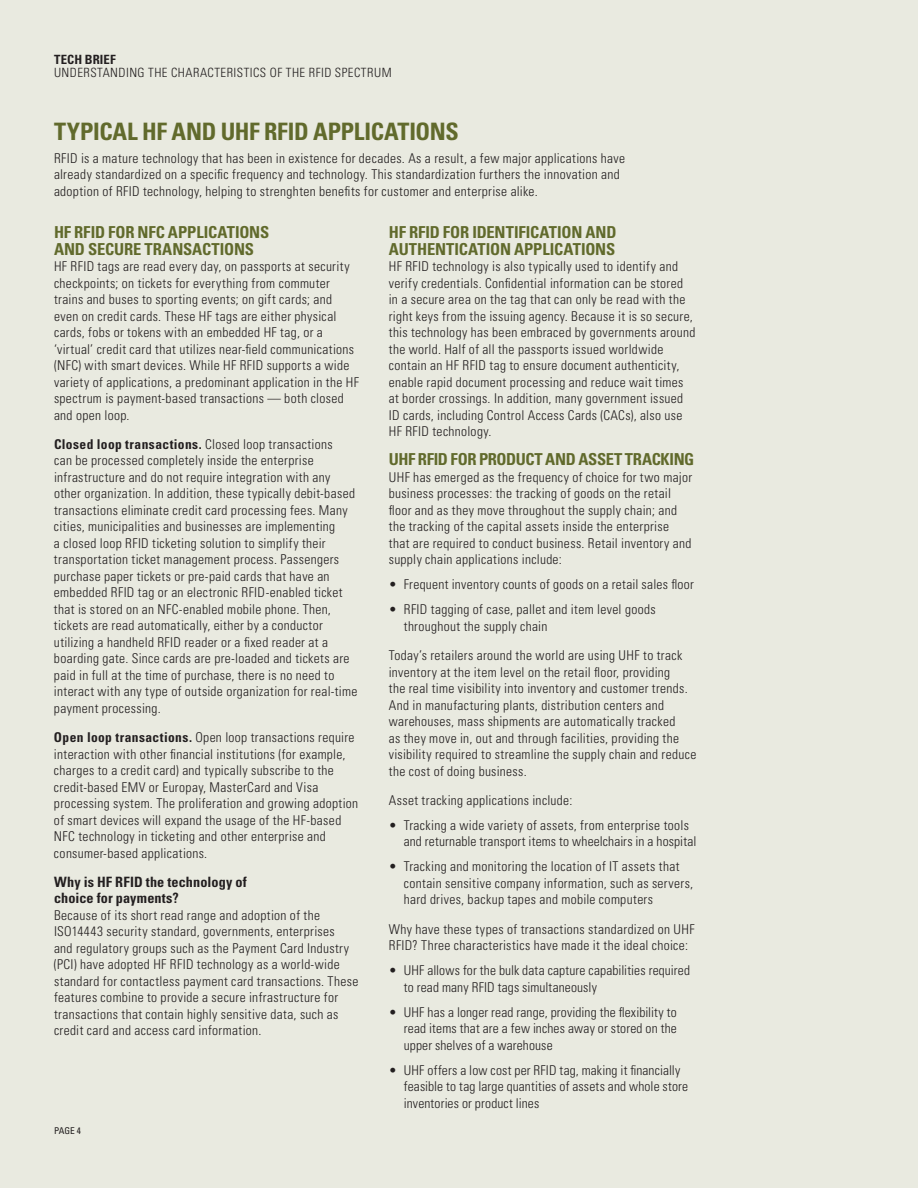
<style>
.page{position:relative;width:918px;height:1188px;background:#e9eae0}
.page>*{position:absolute;margin:0;border:0;box-sizing:border-box;transform-origin:0 0}
.t1{font:700 condensed 24px "Univers";letter-spacing:.015em;color:#616a2c}
.t2{font:700 condensed 24px "Univers";letter-spacing:.085em;color:#616a2c}
.t3{font:700 condensed 16.5px/16.5px "Univers";letter-spacing:.115em;color:#616a2c}
.t4{font:700 condensed 16.5px "Univers";letter-spacing:.065em;color:#616a2c}
.t5{font:700 condensed 16.5px "Univers";letter-spacing:.04em;color:#616a2c}
.t6{font:700 condensed 16.5px "Univers";letter-spacing:.03em;color:#616a2c}
.t7{font:700 condensed 16.5px "Univers";letter-spacing:.005em;color:#616a2c}
.t8{font:700 condensed 14.25px/16.5px "Univers";letter-spacing:.005em;color:#231f20}
.t9{font:300 condensed 13.5px/16.5px "Univers";letter-spacing:.025em;color:#231f20}
.t10{font:300 condensed 12.75px "Univers";letter-spacing:.035em;color:#231f20}
.t11{font:700 condensed 12.75px "Univers";letter-spacing:.01em;color:#231f20}
.t12{font:condensed 9.3px "Univers";color:#231f20}
.s1{font-weight:700}
</style>
<div class="page">
<p class="t11" style="left:54px;top:52px;width:63px">TECH BRIEF</p>
<p class="t10" style="left:54px;top:65px;width:257px">Understanding the characteristics of the RFID</p>
<p class="t10" style="left:335px;top:65px;width:58px">spectrum</p>
<h1 class="t1" style="left:54px;top:117px;width:214px">TYPICAL HF AND UHF RFID</h1>
<h1 class="t2" style="left:313px;top:117px;width:147px">APPLICATIONS</h1>
<p class="t9" style="left:54px;top:149px;width:573px;text-indent:27px">is a mature technology that has been in existence for decades. As a result, a few major applications have already standardized on a specific frequency and technology. This standardization furthers the innovation and adoption of RFID</p>
<p class="t9" style="left:54px;top:149px;width:3px">RFID</p>
<p class="t9" style="left:143px;top:182px;width:396px">technology, helping to strenghten benefits for customer and enterprise alike.</p>
<p class="t4" style="left:389px;top:222px;width:24px">HF RFID</p>
<p class="t7" style="left:443px;top:222px;width:175px">FOR IDENTIFICATION AND</p>
<p class="t4" style="left:389px;top:239px;width:5px">AUT</p>
<p class="t6" style="left:417px;top:239px;width:200px">HENTICATION APPLICATIONS</p>
<p class="t9" style="left:389px;top:258px;width:19px">HF RFID</p>
<p class="t3" style="left:54px;top:224px;width:217px;text-indent:114px">APPLICATIONS<br>AND SECURE TRANSACTIONS</p>
<p class="t9" style="left:54px;top:258px;width:19px">HF RFID</p>
<p class="t4" style="left:54px;top:222px;width:24px">HF RFID</p>
<p class="t4" style="left:108px;top:222px;width:34px">FOR NFC</p>
<p class="t9" style="left:389px;top:258px;width:308px;text-indent:44px">technology is also typically used to identify and verify credentials. Confidential information can be stored in a secure area on the tag that can only be read with the right keys from the issuing agency. Because it is so secure, this technology has been embraced by governments around the world. Half of all the passports issued worldwide contain an HF RFID</p>
<p class="t9" style="left:54px;top:258px;width:302px;text-indent:44px">tags are read every day, on passports at security checkpoints; on tickets for everything from commuter trains and buses to sporting events; on gift cards; and even on credit cards. These HF tags are either physical cards, fobs or tokens with an embedded HF tag, or a ‘virtual’ credit card that utilizes near-field communications (NFC</p>
<p class="t9" style="left:78px;top:357px;width:164px">) with smart devices. While HF RFID</p>
<p class="t9" style="left:54px;top:357px;width:297px;text-indent:213px">supports a wide variety of applications, a predominant application in the HF spectrum is payment-based transactions — both closed and open loop.</p>
<p class="t9" style="left:54px;top:436px;width:303px"><span class="s1">CLOSED LOOP TRANSACTIONS.</span> Closed loop transactions<br>can be processed completely inside the enterprise infrastructure and do not require integration with any other organization. In addition, these typically debit-based transactions eliminate credit card processing fees. Many cities, municipalities and businesses are implementing<br>a closed loop RFID</p>
<p class="t9" style="left:389px;top:357px;width:296px;text-indent:101px">tag to ensure document authenticity, enable rapid document processing and reduce wait times at border crossings. In addition, many government issued ID cards, including Control Access Cards (CAC</p>
<p class="t9" style="left:625px;top:407px;width:58px">s), also use</p>
<p class="t9" style="left:389px;top:423px;width:19px">HF RFID</p>
<p class="t9" style="left:432px;top:423px;width:61px">technology.</p>
<p class="t4" style="left:389px;top:449px;width:32px">UHF RFID</p>
<p class="t5" style="left:451px;top:449px;width:245px">FOR PRODUCT AND ASSET TRACKING</p>
<p class="t9" style="left:389px;top:469px;width:305px">UHF has emerged as the frequency of choice for two major business processes: the tracking of goods on the retail floor and as they move throughout the supply chain; and the tracking of the capital assets inside the enterprise that are required to conduct business. Retail inventory and supply chain applications include:</p>
<p class="t9" style="left:389px;top:576px;width:307px">• Frequent inventory counts of goods on a retail sales floor</p>
<p class="t9" style="left:389px;top:601px;width:18px">• RFID</p>
<p class="t9" style="left:54px;top:535px;width:287px;text-indent:98px">ticketing solution to simplify their transportation ticket management process. Passengers purchase paper tickets or pre-paid cards that have an embedded RFID</p>
<p class="t9" style="left:138px;top:584px;width:106px">tag or an electronic RFID</p>
<p class="t9" style="left:266px;top:584px;width:78px">-enabled ticket</p>
<p class="t9" style="left:54px;top:601px;width:107px">that is stored on an NFC</p>
<p class="t9" style="left:54px;top:601px;width:279px;text-indent:125px">-enabled mobile phone. Then, tickets are read automatically, either by a conductor utilizing a handheld RFID</p>
<p class="t9" style="left:404px;top:601px;width:253px;text-indent:27px">tagging of case, pallet and item level goods throughout the supply chain</p>
<p class="t9" style="left:389px;top:647px;width:309px">Today’s retailers around the world are using UHF to track inventory at the item level on the retail floor, providing<br>the real time visibility into inventory and customer trends.<br>And in manufacturing plants, distribution centers and warehouses, mass shipments are automatically tracked<br>as they move in, out and through facilities, providing the visibility required to streamline the supply chain and reduce the cost of doing business.</p>
<p class="t9" style="left:389px;top:792px;width:185px">Asset tracking applications include:</p>
<p class="t9" style="left:404px;top:817px;width:294px;text-indent:-15px">• Tracking a wide variety of assets, from enterprise tools and returnable transport items to wheelchairs in a hospital</p>
<p class="t9" style="left:404px;top:858px;width:291px;text-indent:-15px">• Tracking and monitoring the location of IT assets that contain sensitive company information, such as servers, hard drives, backup tapes and mobile computers</p>
<p class="t9" style="left:389px;top:921px;width:297px">Why have these types of transactions standardized on UHF<br>RFID</p>
<p class="t9" style="left:54px;top:634px;width:305px;text-indent:130px">reader or a fixed reader at a boarding gate. Since cards are pre-loaded and tickets are paid in full at the time of purchase, there is no need to interact with any type of outside organization for real-time payment processing.</p>
<p class="t9" style="left:54px;top:729px;width:306px"><span class="s1">OPEN LOOP TRANSACTIONS.</span> Open loop transactions require interaction with other financial institutions (for example, charges to a credit card) and typically subscribe to the credit-based EM V or Europay, MasterCard and Visa processing system. The proliferation and growing adoption of smart devices will expand the usage of the HF -based<br>NFC</p>
<p class="t9" style="left:54px;top:828px;width:273px;text-indent:24px">technology in ticketing and other enterprise and consumer-based applications.</p>
<p class="t8" style="left:54px;top:873px;width:64px">WHY IS HF RFID</p>
<p class="t8" style="left:54px;top:873px;width:194px;text-indent:92px">THE TECHNOLOGY OF<br>CHOICE FOR PAYMENTS?</p>
<p class="t9" style="left:54px;top:907px;width:268px">Because of its short read range and adoption of the<br>ISO</p>
<p class="t9" style="left:54px;top:923px;width:297px;text-indent:18px">14443 security standard, governments, enterprises and regulatory groups such as the Payment Card Industry (PCI ) have adopted HF RFID</p>
<p class="t9" style="left:413px;top:937px;width:277px">? Three characteristics have made it the ideal choice:</p>
<p class="t9" style="left:404px;top:962px;width:288px;text-indent:-15px">• UHF allows for the bulk data capture capabilities required to read many RFID</p>
<p class="t9" style="left:54px;top:956px;width:306px;text-indent:143px">technology as a world-wide standard for contactless payment card transactions. These features combine to provide a secure infrastructure for transactions that contain highly sensitive data, such as credit card and access card information.</p>
<p class="t9" style="left:498px;top:979px;width:101px">tags simultaneously</p>
<p class="t9" style="left:404px;top:1004px;width:275px;text-align:justify;text-indent:-15px">• UHF has a longer read range, providing the flexibility to read items that are a few inches away or stored on the upper shelves of a warehouse</p>
<p class="t9" style="left:389px;top:1062px;width:152px">• UHF offers a low cost per RFID</p>
<p class="t9" style="left:404px;top:1062px;width:286px;text-indent:156px">tag, making it financially feasible to tag large quantities of assets and whole store inventories or product lines</p>
<p class="t12" style="left:54px;top:1125px;width:29px">PAGE 4</p>
</div>
